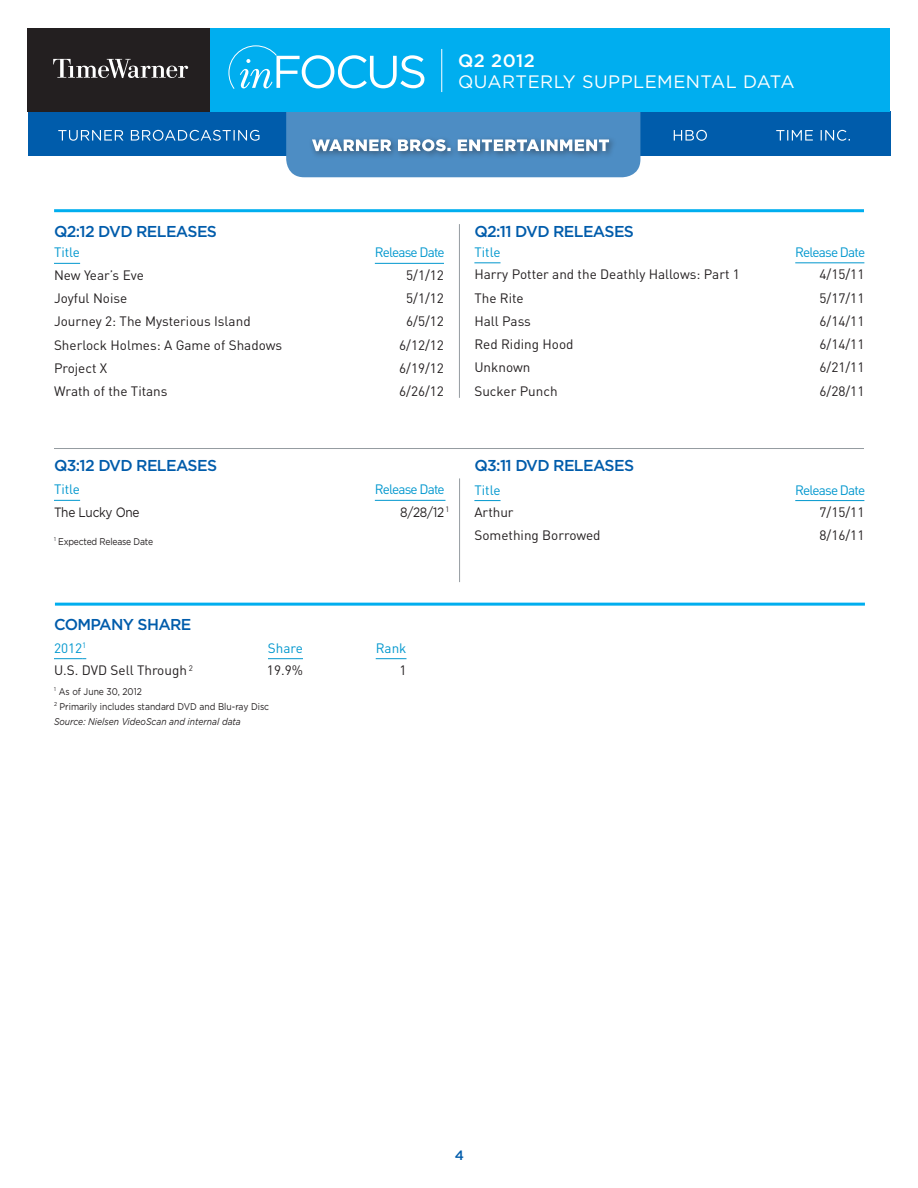
<style>
.page{position:relative;width:918px;height:1188px;background:#fff}
.page>*{position:absolute;margin:0;border:0;box-sizing:border-box;transform-origin:0 0}
.t1{font:18px "Gotham";letter-spacing:.025em;color:#fff}
.t2{font:500 18px "Gotham";letter-spacing:.025em;color:#fff}
.subheads{font:500 15.75px "Gotham";letter-spacing:-.04em;color:#005cab}
.DVD_stats_with_tabs{font:500 15.75px "Gotham";letter-spacing:-.04em;color:#005cab}
.NEW_DVD_stats_with_t{font:13.5px "DIN";color:#231f20}
.NEW_DVD_stats_with_t-2{font:13.5px "DIN";letter-spacing:-.06em;color:#0097ce}
.Movie_stats_with_tab{font:13.5px "DIN";color:#231f20}
.NEW_DVD_stats_with_t-3{font:13.5px "Gotham";letter-spacing:-.02em;color:#231f20;scale:.88 1}
.subheads-2{font:13.5px "DIN";color:#0097ce}
.Movie_stats_with_tab-2{font:13.5px "DIN";letter-spacing:-.06em;color:#0097ce}
.subheads-3{font:13.5px "DIN";letter-spacing:-.06em;color:#0097ce}
.t3{font:500 13.5px "Gotham";color:#005cab}
.subheads-4{font:9.75px "Gotham";color:#231f20;scale:.88 1}
.Movie_stats_with_tab-3{font:italic 9.75px "Gotham";color:#231f20;scale:.88 1}
.NEW_DVD_stats_with_t-4{font:9.75px "Gotham";letter-spacing:-.02em;color:#231f20;scale:.88 1}
</style>
<div class="page">
<svg style="left:54px;top:263px;width:26px;height:1px"></svg>
<hr style="left:375px;top:263px;width:69px;height:1px;background:#0097ce">
<svg style="left:54px;top:500px;width:26px;height:1px"></svg>
<hr style="left:375px;top:500px;width:70px;height:1px;background:#0097ce">
<svg style="left:54px;top:658px;width:32px;height:1px"></svg>
<hr style="left:268px;top:658px;width:35px;height:1px;background:#0097ce">
<hr style="left:376px;top:658px;width:31px;height:1px;background:#0097ce">
<hr style="left:459px;top:224px;width:1px;height:174px;background:#959ca1">
<hr style="left:459px;top:478px;width:1px;height:104px;background:#959ca1">
<hr style="left:54px;top:448px;width:810px;height:1px;background:#959ca1">
<svg style="left:474px;top:500px;width:27px;height:1px"></svg>
<hr style="left:795px;top:500px;width:69px;height:1px;background:#0097ce">
<hr style="left:55px;top:603px;width:810px;height:3px;background:#00aeef">
<hr style="left:54px;top:209px;width:810px;height:3px;background:#00aeef">
<div style="left:28px;top:111px;width:862px;height:45px;background:#005cab"></div>
<div style="left:286px;top:92px;width:354px;height:85px;background:#4d8dc4;border-radius:18px"></div>
<div style="left:28px;top:28px;width:862px;height:84px;background:#00aeef"></div>
<div style="left:28px;top:28px;width:182px;height:84px;background:#231f20"></div>
<svg style="left:53px;top:59px;width:135px;height:19px"></svg>
<svg style="left:229px;top:45px;width:195px;height:44px"></svg>
<svg style="left:674px;top:130px;width:176px;height:11px"></svg>
<div style="left:309px;top:135px;width:308px;height:25px;background:#231f20;opacity:.5"></div>
<svg style="left:312px;top:139px;width:297px;height:12px;background:#a9c0d4"></svg>
<svg style="left:58px;top:130px;width:201px;height:11px"></svg>
<hr style="left:441px;top:49px;width:1px;height:43px;background:#fff">
<svg style="left:474px;top:262px;width:27px;height:1px"></svg>
<hr style="left:795px;top:262px;width:69px;height:1px;background:#0097ce">
<p class="t2" style="left:458px;top:50px;width:78px">Q2 2012</p>
<p class="t1" style="left:458px;top:71px;width:338px">QUARTERLY SUPPLEMENTAL DATA</p>
<p class="subheads" style="left:54px;top:223px;width:165px">Q2:12 DVD RELEASES</p>
<p class="Movie_stats_with_tab-2" style="left:54px;top:244px;width:28px">Title</p>
<p class="Movie_stats_with_tab-2" style="left:375px;top:244px;width:71px">Release Date</p>
<p class="NEW_DVD_stats_with_t" style="left:54px;top:267px;width:91px">New Year’s Eve</p>
<p class="NEW_DVD_stats_with_t" style="left:406px;top:267px;width:39px">5/1/12</p>
<p class="NEW_DVD_stats_with_t" style="left:54px;top:290px;width:75px">Joyful Noise</p>
<p class="NEW_DVD_stats_with_t" style="left:406px;top:290px;width:39px">5/1/12</p>
<p class="NEW_DVD_stats_with_t" style="left:54px;top:313px;width:198px">Journey 2: The Mysterious Island</p>
<p class="NEW_DVD_stats_with_t" style="left:406px;top:313px;width:39px">6/5/12</p>
<p class="NEW_DVD_stats_with_t" style="left:54px;top:336px;width:230px">Sherlock Holmes: A Game of Shadows</p>
<p class="NEW_DVD_stats_with_t" style="left:399px;top:336px;width:46px">6/12/12</p>
<p class="NEW_DVD_stats_with_t" style="left:54px;top:360px;width:55px">Project X</p>
<p class="NEW_DVD_stats_with_t" style="left:399px;top:360px;width:46px">6/19/12</p>
<p class="NEW_DVD_stats_with_t" style="left:54px;top:383px;width:115px">Wrath of the Titans</p>
<p class="NEW_DVD_stats_with_t" style="left:399px;top:383px;width:46px">6/26/12</p>
<p class="DVD_stats_with_tabs" style="left:54px;top:457px;width:165px">Q3:12 DVD RELEASES</p>
<p class="NEW_DVD_stats_with_t-2" style="left:54px;top:481px;width:28px">Title</p>
<p class="NEW_DVD_stats_with_t-2" style="left:375px;top:481px;width:71px">Release Date</p>
<p class="NEW_DVD_stats_with_t-3" style="left:54px;top:505px;width:99px">The Lucky One</p>
<p class="NEW_DVD_stats_with_t-3" style="left:400px;top:505px;width:56px">8/28/12 <sup>1</sup></p>
<p class="NEW_DVD_stats_with_t-4" style="left:54px;top:536px;width:114px"><sup>1</sup> Expected Release Date</p>
<p class="subheads" style="left:474px;top:223px;width:161px">Q2:11 DVD RELEASES</p>
<p class="subheads-2" style="left:474px;top:244px;width:28px">Title</p>
<p class="subheads-3" style="left:795px;top:244px;width:71px">Release Date</p>
<p class="NEW_DVD_stats_with_t" style="left:474px;top:266px;width:267px">Harry Potter and the Deathly Hallows: Part 1</p>
<p class="NEW_DVD_stats_with_t" style="left:820px;top:266px;width:46px">4/15/11</p>
<p class="NEW_DVD_stats_with_t" style="left:474px;top:289px;width:51px">The Rite</p>
<p class="NEW_DVD_stats_with_t" style="left:820px;top:289px;width:46px">5/17/11</p>
<p class="NEW_DVD_stats_with_t" style="left:474px;top:313px;width:58px">Hall Pass</p>
<p class="NEW_DVD_stats_with_t" style="left:820px;top:313px;width:46px">6/14/11</p>
<p class="NEW_DVD_stats_with_t" style="left:474px;top:336px;width:101px">Red Riding Hood</p>
<p class="NEW_DVD_stats_with_t" style="left:820px;top:336px;width:46px">6/14/11</p>
<p class="NEW_DVD_stats_with_t" style="left:474px;top:359px;width:58px">Unknown</p>
<p class="NEW_DVD_stats_with_t" style="left:820px;top:359px;width:46px">6/21/11</p>
<p class="NEW_DVD_stats_with_t" style="left:474px;top:382px;width:85px">Sucker Punch</p>
<p class="NEW_DVD_stats_with_t" style="left:820px;top:382px;width:46px">6/28/11</p>
<p class="DVD_stats_with_tabs" style="left:474px;top:457px;width:161px">Q3:11 DVD RELEASES</p>
<p class="NEW_DVD_stats_with_t-2" style="left:474px;top:481px;width:28px">Title</p>
<p class="NEW_DVD_stats_with_t-2" style="left:795px;top:481px;width:71px">Release Date</p>
<p class="NEW_DVD_stats_with_t" style="left:474px;top:504px;width:41px">Arthur</p>
<p class="NEW_DVD_stats_with_t" style="left:820px;top:504px;width:46px">7/15/11</p>
<p class="NEW_DVD_stats_with_t" style="left:474px;top:527px;width:128px">Something Borrowed</p>
<p class="NEW_DVD_stats_with_t" style="left:820px;top:527px;width:46px">8/16/11</p>
<p class="subheads" style="left:54px;top:615px;width:139px">COMPANY SHARE</p>
<p class="subheads-2" style="left:54px;top:639px;width:34px">2012<sup>1</sup></p>
<p class="subheads-2" style="left:268px;top:639px;width:37px">Share</p>
<p class="subheads-2" style="left:376px;top:639px;width:32px">Rank</p>
<p class="Movie_stats_with_tab" style="left:54px;top:662px;width:140px">U.S. DVD Sell Through <sup>2</sup></p>
<p class="Movie_stats_with_tab" style="left:267px;top:662px;width:38px">19.9%</p>
<p class="Movie_stats_with_tab" style="left:399px;top:662px;width:9px">1</p>
<p class="subheads-4" style="left:54px;top:686px;width:101px"><sup>1</sup> As of June 30, 2012</p>
<p class="subheads-4" style="left:54px;top:701px;width:246px"><sup>2</sup> Primarily includes standard DVD and Blu-ray Disc</p>
<p class="Movie_stats_with_tab-3" style="left:54px;top:716px;width:214px">Source: Nielsen VideoScan and internal data</p>
<p class="t3" style="left:455px;top:1147px;width:11px">4</p>
</div>
